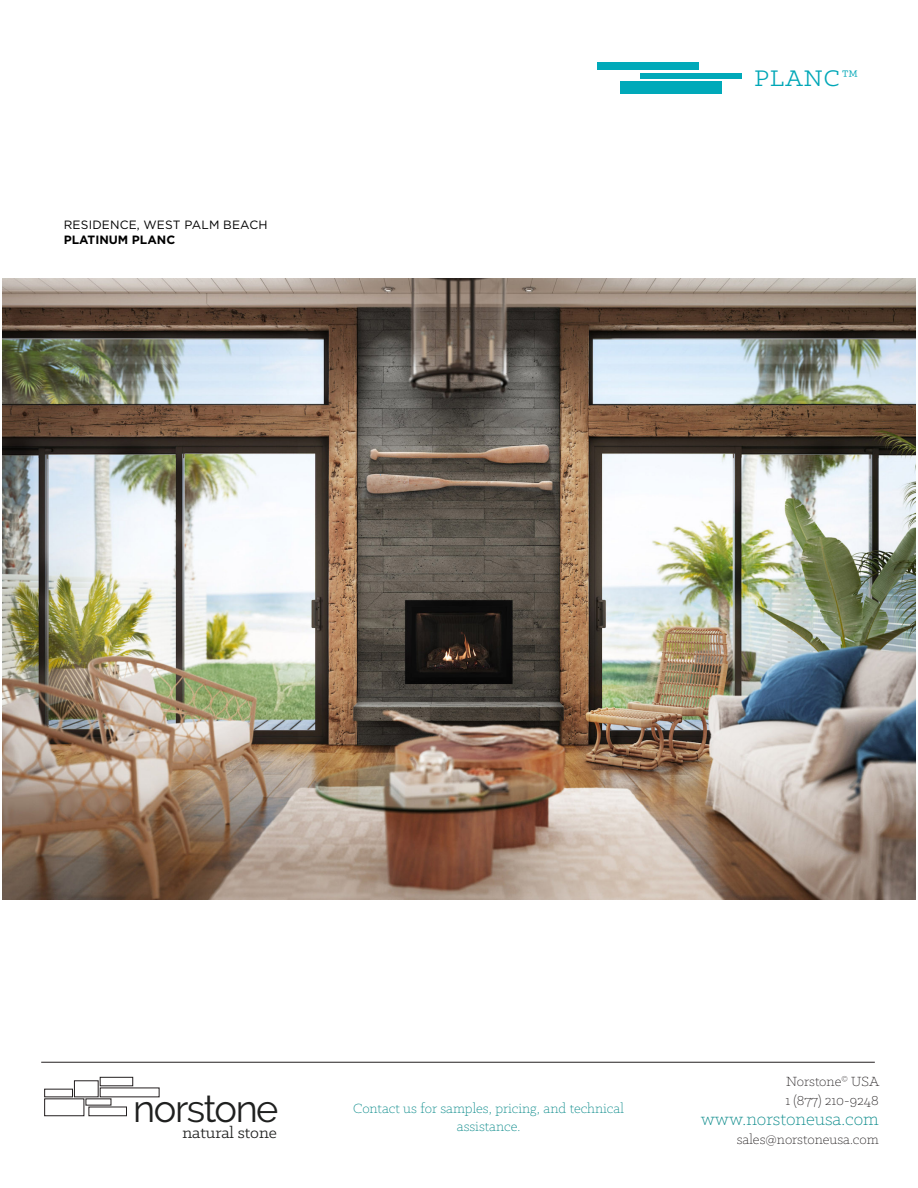
<style>
.page{position:relative;width:918px;height:1188px;background:#fff}
.page>*{position:absolute;margin:0;border:0;box-sizing:border-box;transform-origin:0 0}
.t1{font:37.95px "Raleway";letter-spacing:-.04em;color:#1f201f}
.Note_-_Center{font:25.5px "Klinic Slab";letter-spacing:.05em;color:#00a7b7}
.Inttro_Text{font:300 19.5px "Klinic Slab";color:#008686}
.t2{font:17.25px "Klinic Slab";letter-spacing:-.005em;color:#1f201f}
.Main_Copy{font:300 15px/18px "Klinic Slab";color:#008686;text-align:center}
.Inttro_Text-2{font:300 15px/19.5px "Klinic Slab";color:#231f20}
.t3{font:12px "Gotham";letter-spacing:.015em;color:#000}
.t4{font:700 12px "Gotham";color:#000}
</style>
<div class="page">
<hr style="left:41px;top:1062px;width:834px;height:1px;background:#231f20">
<div style="left:44px;top:1099px;width:40px;height:17px;border:1px solid #231f20"></div>
<div style="left:100px;top:1077px;width:33px;height:9px;border:1px solid #231f20"></div>
<div style="left:89px;top:1107px;width:38px;height:9px;border:1px solid #231f20"></div>
<div style="left:641px;top:73px;width:101px;height:5px;background:#00a9b9"></div>
<div style="left:598px;top:63px;width:101px;height:7px;background:#00a9b9"></div>
<div style="left:621px;top:81px;width:101px;height:13px;background:#00a9b9"></div>
<img style="left:2px;top:278px;width:914px;height:622px">
<p class="t3" style="left:64px;top:218px;width:205px">RESIDENCE, WEST PALM BEACH</p>
<p class="t4" style="left:64px;top:233px;width:113px">PLATINUM PLANC</p>
<p class="Note_-_Center" style="left:754px;top:62px;width:106px">PLANC™</p>
<p class="t1" style="left:133px;top:1087px;width:147px">norstone</p>
<p class="t2" style="left:183px;top:1122px;width:96px">natural stone</p>
<p class="Main_Copy" style="left:353px;top:1099px;width:272px">Contact us for samples, pricing, and technical assistance.</p>
<p class="Inttro_Text-2" style="left:786px;top:1071px;width:95px">Norstone<sup>©</sup> USA<br>1 (877) 210-9248</p>
<p class="Inttro_Text" style="left:701px;top:1107px;width:180px">www.norstoneusa.com</p>
<p class="Inttro_Text-2" style="left:737px;top:1130px;width:143px">sales@norstoneusa.com</p>
</div>
